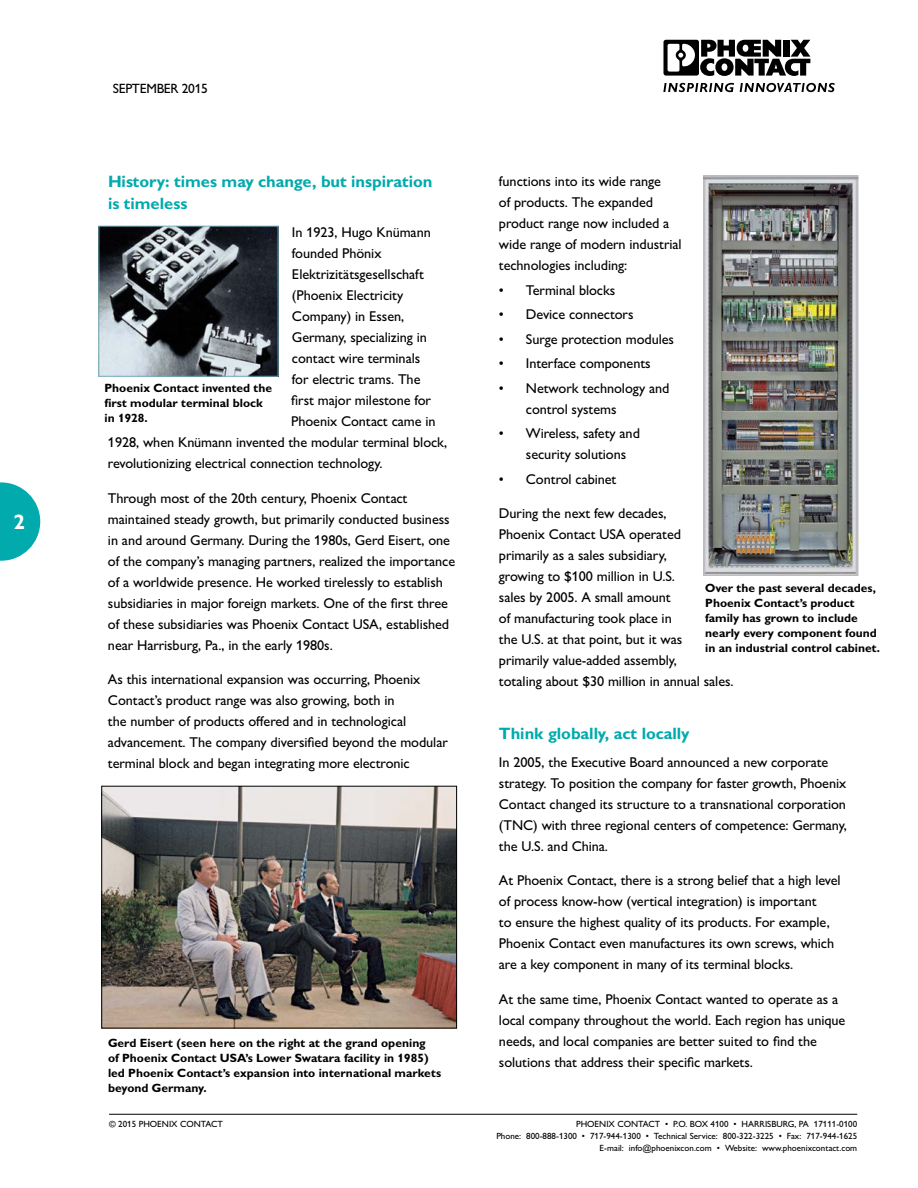
<style>
.page{position:relative;width:918px;height:1188px;background:#fff}
.page>*{position:absolute;margin:0;border:0;box-sizing:border-box;transform-origin:0 0}
.t1{font:700 21px "Px C Gill Alt One";color:#fff}
.t2{font:700 16.5px/22.5px "Px C Gill Alt One";letter-spacing:-.005em;color:#00aaad}
.t3{font:14.25px/21px "Px C Gill Alt One";letter-spacing:-.005em;color:#000}
.t4{font:13.5px "Px C Gill Alt One";letter-spacing:-.025em;color:#000}
.t5{font:700 12px/15px "Px C Gill Alt One";color:#000}
.t6{font:9px/12px "Px C Gill Alt One";color:#000;text-align:right}
</style>
<div class="page">
<svg style="left:663px;top:40px;width:147px;height:36px"></svg>
<svg style="left:663px;top:83px;width:71px;height:9px"></svg>
<svg style="left:740px;top:83px;width:95px;height:9px"></svg>
<hr style="left:109px;top:1114px;width:748px;height:1px;background:#000">
<svg style="left:0;top:482px;width:40px;height:79px"></svg>
<img style="left:100px;top:228px;width:176px;height:147px">
<div style="left:98px;top:226px;width:180px;height:151px;border:1px solid #76abbd"></div>
<img style="left:103px;top:788px;width:352px;height:238px">
<div style="left:101px;top:786px;width:356px;height:242px;border:1px solid #000"></div>
<img style="left:703px;top:175px;width:155px;height:400px">
<h1 class="t1" style="left:14px;top:508px;width:13px">2</h1>
<p class="t4" style="left:113px;top:80px;width:96px">SEPTEMBER 2015</p>
<p class="t2" style="left:108px;top:170px;width:326px">History: times may change, but inspiration is timeless</p>
<p class="t3" style="left:292px;top:222px;width:140px">In 1923, Hugo Knümann</p>
<p class="t3" style="left:292px;top:243px;width:91px">founded Phönix</p>
<p class="t3" style="left:292px;top:264px;width:134px">Elektrizitätsgesellschaft</p>
<p class="t3" style="left:292px;top:285px;width:113px">(Phoenix Electricity</p>
<p class="t3" style="left:292px;top:306px;width:114px">Company) in Essen,</p>
<p class="t3" style="left:292px;top:327px;width:136px">Germany, specializing in</p>
<p class="t3" style="left:292px;top:348px;width:130px">contact wire terminals</p>
<p class="t3" style="left:292px;top:369px;width:130px">for electric trams. The</p>
<p class="t3" style="left:291px;top:390px;width:141px">first major milestone for</p>
<p class="t3" style="left:291px;top:411px;width:146px">Phoenix Contact came in</p>
<p class="t3" style="left:108px;top:432px;width:341px">1928, when Knümann invented the modular terminal block,</p>
<p class="t3" style="left:108px;top:453px;width:276px">revolutionizing electrical connection technology.</p>
<p class="t3" style="left:108px;top:487px;width:349px">Through most of the 20th century, Phoenix Contact maintained steady growth, but primarily conducted business in and around Germany. During the 1980s, Gerd Eisert, one of the company’s managing partners, realized the importance of a worldwide presence. He worked tirelessly to establish subsidiaries in major foreign markets. One of the first three of these subsidiaries was Phoenix Contact USA, established near Harrisburg, Pa., in the early 1980s.</p>
<p class="t3" style="left:108px;top:669px;width:341px">As this international expansion was occurring, Phoenix Contact’s product range was also growing, both in<br>the number of products offered and in technological advancement. The company diversified beyond the modular terminal block and began integrating more electronic</p>
<p class="t5" style="left:104px;top:380px;width:169px">Phoenix Contact invented the first modular terminal block in 1928.</p>
<p class="t5" style="left:108px;top:1035px;width:335px">Gerd Eisert (seen here on the right at the grand opening<br>of Phoenix Contact USA’s Lower Swatara facility in 1985) led Phoenix Contact’s expansion into international markets beyond Germany.</p>
<p class="t3" style="left:499px;top:171px;width:184px">functions into its wide range<br>of products. The expanded product range now included a wide range of modern industrial technologies including:</p>
<p class="t3" style="left:499px;top:279px;width:118px">• Terminal blocks</p>
<p class="t3" style="left:499px;top:304px;width:136px">• Device connectors</p>
<p class="t3" style="left:499px;top:328px;width:177px">• Surge protection modules</p>
<p class="t3" style="left:499px;top:353px;width:153px">• Interface components</p>
<p class="t3" style="left:526px;top:377px;width:145px;text-indent:-27px">• Network technology and control systems</p>
<p class="t3" style="left:526px;top:423px;width:116px;text-indent:-27px">• Wireless, safety and security solutions</p>
<p class="t3" style="left:499px;top:468px;width:119px">• Control cabinet</p>
<p class="t3" style="left:499px;top:503px;width:236px">During the next few decades,<br>Phoenix Contact USA operated primarily as a sales subsidiary,<br>growing to $100 million in U.S.<br>sales by 2005. A small amount<br>of manufacturing took place in<br>the U.S. at that point, but it was primarily value-added assembly,<br>totaling about $30 million in annual sales.</p>
<p class="t5" style="left:705px;top:580px;width:176px">Over the past several decades,<br>Phoenix Contact’s product family has grown to include nearly every component found in an industrial control cabinet.</p>
<p class="t2" style="left:499px;top:722px;width:192px">Think globally, act locally</p>
<p class="t3" style="left:499px;top:751px;width:349px">In 2005, the Executive Board announced a new corporate strategy. To position the company for faster growth, Phoenix Contact changed its structure to a transnational corporation (TNC) with three regional centers of competence: Germany, the U.S. and China.</p>
<p class="t3" style="left:499px;top:870px;width:343px">At Phoenix Contact, there is a strong belief that a high level of process know-how (vertical integration) is important<br>to ensure the highest quality of its products. For example, Phoenix Contact even manufactures its own screws, which are a key component in many of its terminal blocks.</p>
<p class="t3" style="left:499px;top:988px;width:348px">At the same time, Phoenix Contact wanted to operate as a local company throughout the world. Each region has unique needs, and local companies are better suited to find the solutions that address their specific markets.</p>
<p class="t6" style="left:109px;top:1118px;width:115px">© 2015 PHOENIX CONTACT</p>
<p class="t6" style="left:496px;top:1118px;width:362px">PHOENIX CONTACT • P.O. BOX 4100 • HARRISBURG, PA 17111-0100<br>Phone: 800-888-1300 • 717-944-1300 • Technical Service: 800-322-3225 • Fax: 717-944-1625<br>E-mail: info@phoenixcon.com • Website: www.phoenixcontact.com</p>
</div>
